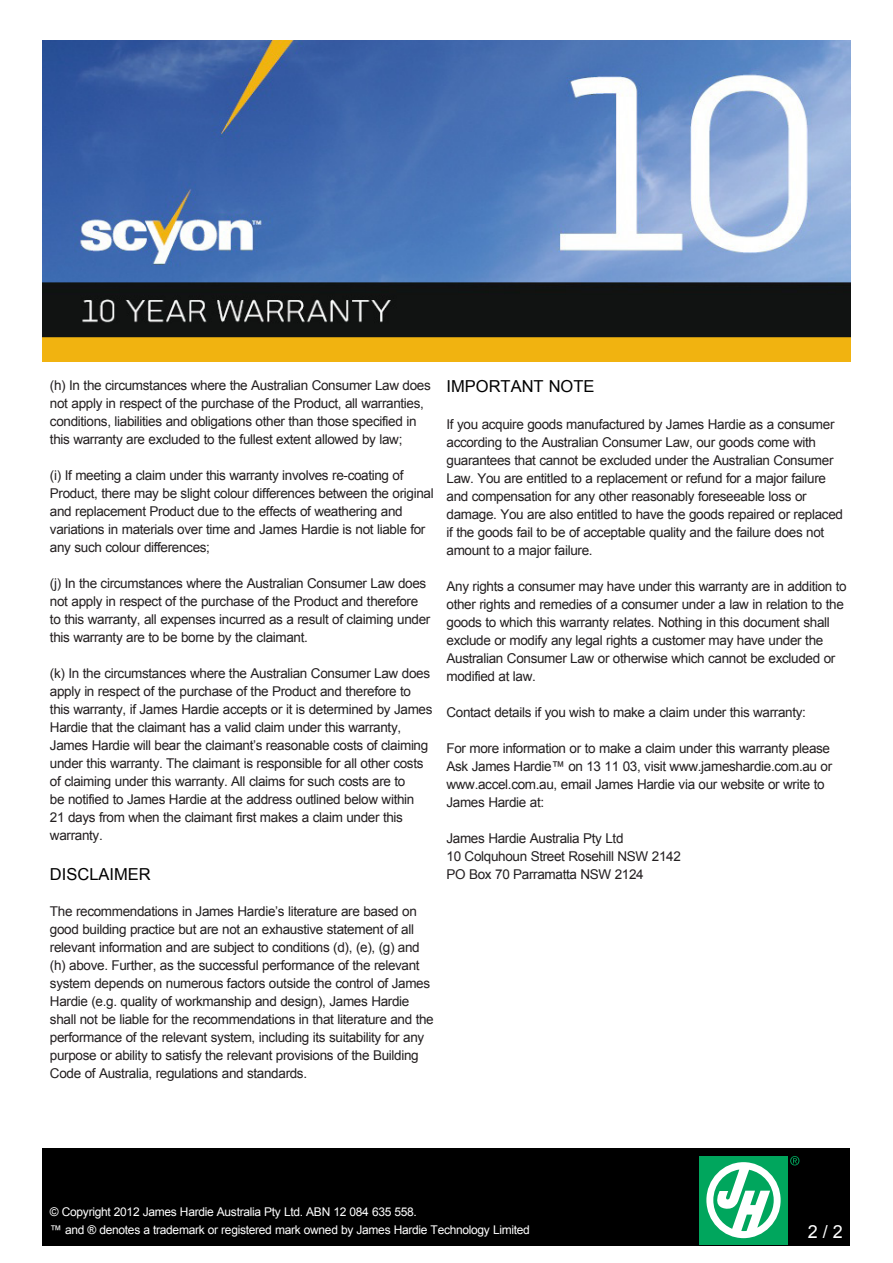
<style>
.page{position:relative;width:893px;height:1263px;background:#fff}
.page>*{position:absolute;margin:0;border:0;box-sizing:border-box;transform-origin:0 0}
.t1{font:18px "Arial";color:#fff}
.Green_Headings{font:16.5px "Arial";color:#000}
.t2{font:13.5px/18px "Arial";letter-spacing:-.025em;color:#231f20}
.t3{font:12px/18px "Arial";letter-spacing:-.025em;color:#fff}
</style>
<div class="page">
<div style="left:43px;top:1148px;width:807px;height:98px;background:#000"></div>
<img style="left:43px;top:40px;width:807px;height:322px">
<div style="left:699px;top:1156px;width:88px;height:88px;background:#00a65d"></div>
<svg style="left:706px;top:1162px;width:75px;height:76px"></svg>
<svg style="left:790px;top:1156px;width:9px;height:9px"></svg>
<p class="t2" style="left:50px;top:377px;width:382px">(h) In the circumstances where the Australian Consumer Law does not apply in respect of the purchase of the Product, all warranties, conditions, liabilities and obligations other than those specified in this warranty are excluded to the fullest extent allowed by law;</p>
<p class="t2" style="left:50px;top:467px;width:385px">(i) If meeting a claim under this warranty involves re-coating of Product, there may be slight colour differences between the original and replacement Product due to the effects of weathering and variations in materials over time and James Hardie is not liable for any such colour differences;</p>
<p class="t2" style="left:50px;top:575px;width:382px">(j) In the circumstances where the Australian Consumer Law does not apply in respect of the purchase of the Product and therefore to this warranty, all expenses incurred as a result of claiming under this warranty are to be borne by the claimant.</p>
<p class="t2" style="left:50px;top:665px;width:384px">(k) In the circumstances where the Australian Consumer Law does apply in respect of the purchase of the Product and therefore to this warranty, if James Hardie accepts or it is determined by James Hardie that the claimant has a valid claim under this warranty, James Hardie will bear the claimant’s reasonable costs of claiming under this warranty. The claimant is responsible for all other costs of claiming under this warranty. All claims for such costs are to<br>be notified to James Hardie at the address outlined below within<br>21 days from when the claimant first makes a claim under this warranty.</p>
<p class="Green_Headings" style="left:50px;top:863px;width:102px">DISCLAIMER</p>
<p class="t2" style="left:50px;top:902px;width:385px">The recommendations in James Hardie’s literature are based on good building practice but are not an exhaustive statement of all relevant information and are subject to conditions (d), (e), (g) and (h) above. Further, as the successful performance of the relevant system depends on numerous factors outside the control of James Hardie (e.g. quality of workmanship and design), James Hardie shall not be liable for the recommendations in that literature and the performance of the relevant system, including its suitability for any purpose or ability to satisfy the relevant provisions of the Building Code of Australia, regulations and standards.</p>
<p class="Green_Headings" style="left:446px;top:376px;width:150px">IMPORTANT NOTE</p>
<p class="t2" style="left:446px;top:415px;width:398px">If you acquire goods manufactured by James Hardie as a consumer according to the Australian Consumer Law, our goods come with guarantees that cannot be excluded under the Australian Consumer Law. You are entitled to a replacement or refund for a major failure and compensation for any other reasonably foreseeable loss or damage. You are also entitled to have the goods repaired or replaced if the goods fail to be of acceptable quality and the failure does not amount to a major failure.</p>
<p class="t2" style="left:446px;top:577px;width:402px">Any rights a consumer may have under this warranty are in addition to other rights and remedies of a consumer under a law in relation to the goods to which this warranty relates. Nothing in this document shall exclude or modify any legal rights a customer may have under the Australian Consumer Law or otherwise which cannot be excluded or modified at law.</p>
<p class="t2" style="left:446px;top:703px;width:361px">Contact details if you wish to make a claim under this warranty:</p>
<p class="t2" style="left:446px;top:739px;width:387px">For more information or to make a claim under this warranty please Ask James Hardie™ on 13 11 03, visit www.jameshardie.com.au or www.accel.com.au, email James Hardie via our website or write to James Hardie at:</p>
<p class="t2" style="left:446px;top:829px;width:179px">James Hardie Australia Pty Ltd</p>
<p class="t2" style="left:446px;top:847px;width:236px">10 Colquhoun Street Rosehill NSW 2142</p>
<p class="t2" style="left:446px;top:865px;width:199px">PO Box 70 Parramatta NSW 2124</p>
<p class="t3" style="left:50px;top:1203px;width:481px">© Copyright 2012 James Hardie Australia Pty Ltd. ABN 12 084 635 558.<br>™ and ® denotes a trademark or registered mark owned by James Hardie Technology Limited</p>
<p class="t1" style="left:808px;top:1219px;width:37px">2 / 2</p>
</div>
